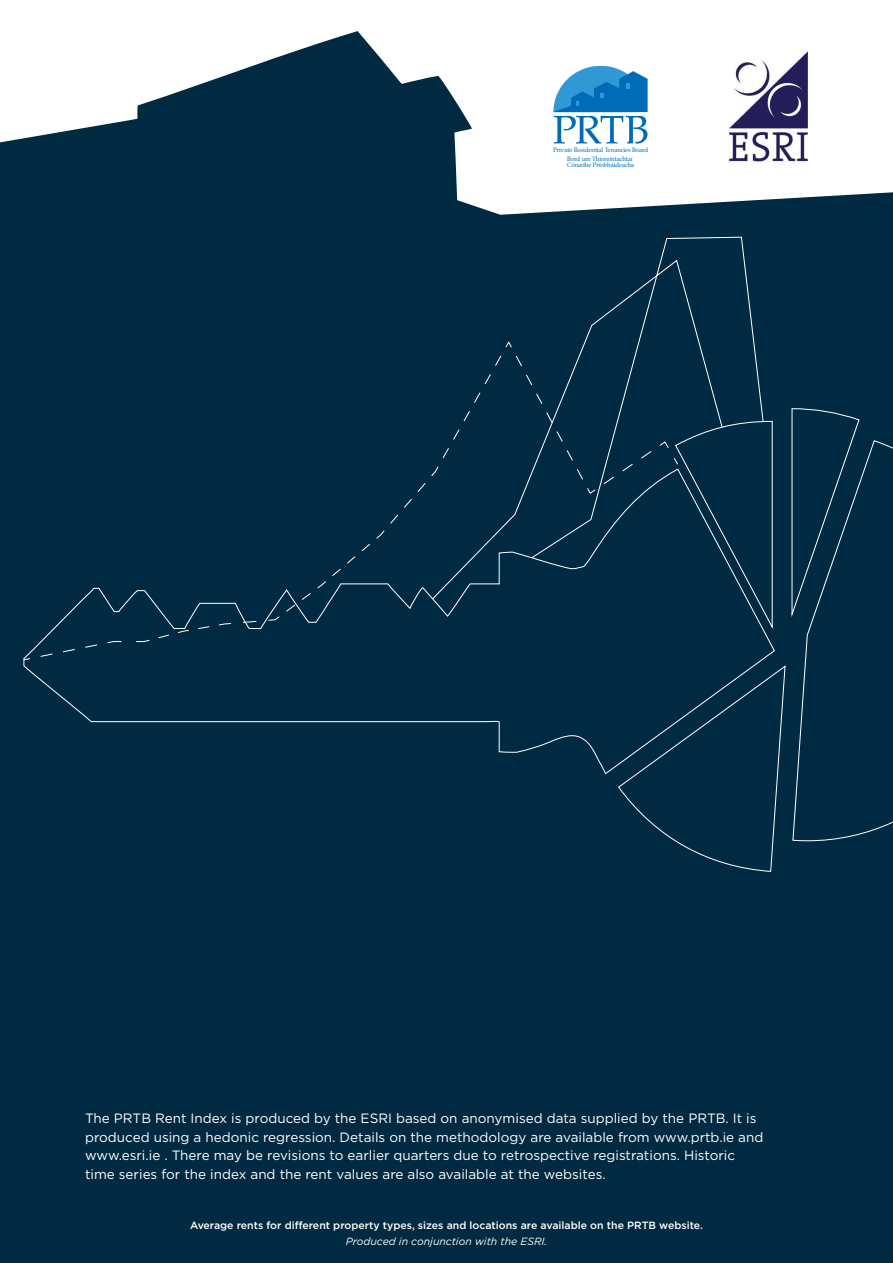
<style>
.page{position:relative;width:893px;height:1263px;background:#fff}
.page>*{position:absolute;margin:0;border:0;box-sizing:border-box;transform-origin:0 0}
.New_BODY{font:13.5px/18.8px "Gotham";color:#fff}
.New_BODY-2{font:500 10.5px "Gotham";color:#fff}
.New_BODY-3{font:italic 10.5px "Gotham";color:#fff}
.t1{font:6.3px/8.9px "Palatino";letter-spacing:-.015em;color:#006bb6;text-align:center}
</style>
<div class="page">
<svg style="left:137px;top:31px;width:324px;height:79px;fill:#002a41"></svg>
<div style="left:0;top:110px;width:893px;height:1153px;background:#002a41"></div>
<div style="left:533px;top:48px;width:141px;height:142px;background:#fff;border-radius:50%"></div>
<svg style="left:553px;top:66px;width:95px;height:78px"></svg>
<div style="left:699px;top:39px;width:141px;height:141px;background:#fff;border-radius:50%"></div>
<img style="left:728px;top:51px;width:80px;height:111px">
<div style="left:432px;top:236px;width:332px;height:172px;background:#002a41"></div>
<div style="left:23px;top:341px;width:655px;height:67px;background:#002a41"></div>
<div style="left:23px;top:408px;width:870px;height:464px;background:#002a41"></div>
<svg style="left:675px;top:421px;width:98px;height:207px;background:#083147"></svg>
<p class="t1" style="left:553px;top:145px;width:97px">Private Residential Tenancies Board<br>Bord um Thionóntachtaí</p>
<p class="t1" style="left:567px;top:160px;width:69px">Cónaithe Príobháideacha</p>
<p class="New_BODY" style="left:85px;top:1108px;width:680px">The PRTB Rent Index is produced by the ESRI based on anonymised data supplied by the PRTB. It is produced using a hedonic regression. Details on the methodology are available from www.prtb.ie and www.esri.ie . There may be revisions to earlier quarters due to retrospective registrations. Historic time series for the index and the rent values are also available at the websites.</p>
<p class="New_BODY-2" style="left:190px;top:1218px;width:514px">Average rents for different property types, sizes and locations are available on the PRTB website.</p>
<p class="New_BODY-3" style="left:346px;top:1235px;width:203px">Produced in conjunction with the ESRI.</p>
</div>
